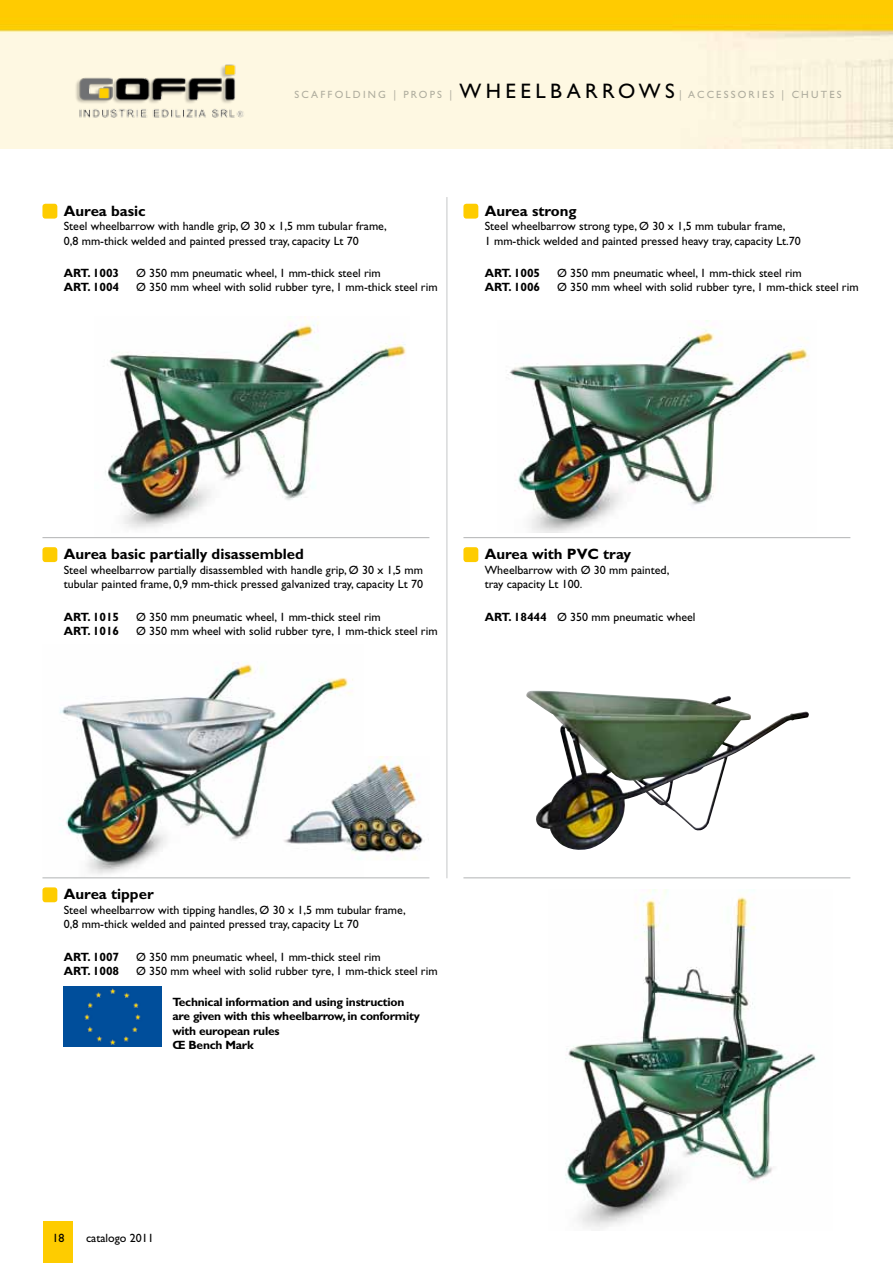
<style>
.page{position:relative;width:893px;height:1263px;background:#fff}
.page>*{position:absolute;margin:0;border:0;box-sizing:border-box;transform-origin:0 0}
.t1{font:700 15px "Gill Sans Std";color:#000}
.t2{font:12px/14.4px "Gill Sans Std";color:#000}
.t3{font:700 12px/14.4px "Gill Sans Std";letter-spacing:-.02em;color:#000}
.t4{font:10.5px "Gill Sans Std";letter-spacing:.21em;color:#b1b3b4}
.s1{font-size:21px;color:#000}
.s2{font-weight:700}
</style>
<div class="page">
<img style="left:0;top:0;width:893px;height:149px">
<img style="left:565px;top:889px;width:252px;height:340px">
<img style="left:59px;top:662px;width:294px;height:213px">
<img style="left:105px;top:316px;width:301px;height:213px">
<div style="left:44px;top:1221px;width:29px;height:42px;background:#fecc00"></div>
<hr style="left:446px;top:197px;width:1px;height:681px;background:#c6c7c8">
<hr style="left:42px;top:537px;width:387px;height:1px;background:#b1b3b4">
<hr style="left:463px;top:537px;width:387px;height:1px;background:#b1b3b4">
<hr style="left:42px;top:877px;width:387px;height:1px;background:#b1b3b4">
<hr style="left:463px;top:877px;width:387px;height:1px;background:#b1b3b4">
<div style="left:42px;top:204px;width:15px;height:15px;background:#fecc00;border-radius:3px"></div>
<div style="left:42px;top:547px;width:15px;height:15px;background:#fecc00;border-radius:3px"></div>
<div style="left:42px;top:887px;width:15px;height:15px;background:#fecc00;border-radius:3px"></div>
<div style="left:463px;top:204px;width:15px;height:15px;background:#fecc00;border-radius:3px"></div>
<div style="left:463px;top:547px;width:15px;height:15px;background:#fecc00;border-radius:3px"></div>
<img style="left:61px;top:64px;width:191px;height:55px">
<img style="left:507px;top:321px;width:302px;height:212px">
<img style="left:282px;top:756px;width:141px;height:105px">
<div style="left:64px;top:986px;width:98px;height:60px;background:#004e9b"></div>
<img style="left:526px;top:691px;width:283px;height:159px">
<p class="t4" style="left:294px;top:89px;width:549px">SCAFFOLDING | PROPS | <span class="s1">WHEELBARROWS</span> | ACCESSORIES | CHUTES</p>
<p class="t1" style="left:64px;top:202px;width:83px">Aurea basic</p>
<p class="t2" style="left:64px;top:219px;width:325px">Steel wheelbarrow with handle grip, Ø 30 x 1,5 mm tubular frame,<br>0,8 mm-thick welded and painted pressed tray, capacity Lt 70</p>
<p class="t3" style="left:64px;top:266px;width:57px">ART. 1003</p>
<p class="t2" style="left:136px;top:266px;width:246px">Ø 350 mm pneumatic wheel, 1 mm-thick steel rim</p>
<p class="t3" style="left:64px;top:280px;width:57px">ART. 1004</p>
<p class="t2" style="left:136px;top:280px;width:303px">Ø 350 mm wheel with solid rubber tyre, 1 mm-thick steel rim</p>
<p class="t1" style="left:485px;top:202px;width:93px">Aurea strong</p>
<p class="t2" style="left:485px;top:219px;width:318px">Steel wheelbarrow strong type, Ø 30 x 1,5 mm tubular frame,<br>1 mm-thick welded and painted pressed heavy tray, capacity Lt.70</p>
<p class="t3" style="left:485px;top:266px;width:57px">ART. 1005</p>
<p class="t2" style="left:557px;top:266px;width:246px">Ø 350 mm pneumatic wheel, 1 mm-thick steel rim</p>
<p class="t3" style="left:485px;top:280px;width:57px">ART. 1006</p>
<p class="t2" style="left:557px;top:280px;width:303px">Ø 350 mm wheel with solid rubber tyre, 1 mm-thick steel rim</p>
<p class="t1" style="left:64px;top:545px;width:242px">Aurea basic partially disassembled</p>
<p class="t2" style="left:64px;top:562px;width:361px">Steel wheelbarrow partially disassembled with handle grip, Ø 30 x 1,5 mm tubular painted frame, 0,9 mm-thick pressed galvanized tray, capacity Lt 70</p>
<p class="t3" style="left:64px;top:609px;width:57px">ART. 1015</p>
<p class="t2" style="left:136px;top:609px;width:246px">Ø 350 mm pneumatic wheel, 1 mm-thick steel rim</p>
<p class="t3" style="left:64px;top:624px;width:57px">ART. 1016</p>
<p class="t2" style="left:136px;top:624px;width:303px">Ø 350 mm wheel with solid rubber tyre, 1 mm-thick steel rim</p>
<p class="t1" style="left:485px;top:545px;width:148px">Aurea with PVC tray</p>
<p class="t2" style="left:485px;top:562px;width:186px">Wheelbarrow with Ø 30 mm painted, tray capacity Lt 100.</p>
<p class="t2" style="left:485px;top:609px;width:212px"><span class="s2">ART. 18444</span> Ø 350 mm pneumatic wheel</p>
<p class="t1" style="left:64px;top:885px;width:91px">Aurea tipper</p>
<p class="t2" style="left:64px;top:903px;width:343px">Steel wheelbarrow with tipping handles, Ø 30 x 1,5 mm tubular frame,<br>0,8 mm-thick welded and painted pressed tray, capacity Lt 70</p>
<p class="t3" style="left:64px;top:949px;width:57px">ART. 1007</p>
<p class="t2" style="left:136px;top:949px;width:246px">Ø 350 mm pneumatic wheel, 1 mm-thick steel rim</p>
<p class="t3" style="left:64px;top:964px;width:57px">ART. 1008</p>
<p class="t2" style="left:136px;top:964px;width:303px">Ø 350 mm wheel with solid rubber tyre, 1 mm-thick steel rim</p>
<p class="t3" style="left:172px;top:994px;width:249px">Technical information and using instruction are given with this wheelbarrow, in conformity with european rules<br>Œ Bench Mark</p>
<p class="t2" style="left:52px;top:1231px;width:13px">18</p>
<p class="t2" style="left:86px;top:1231px;width:69px">catalogo 2011</p>
</div>
